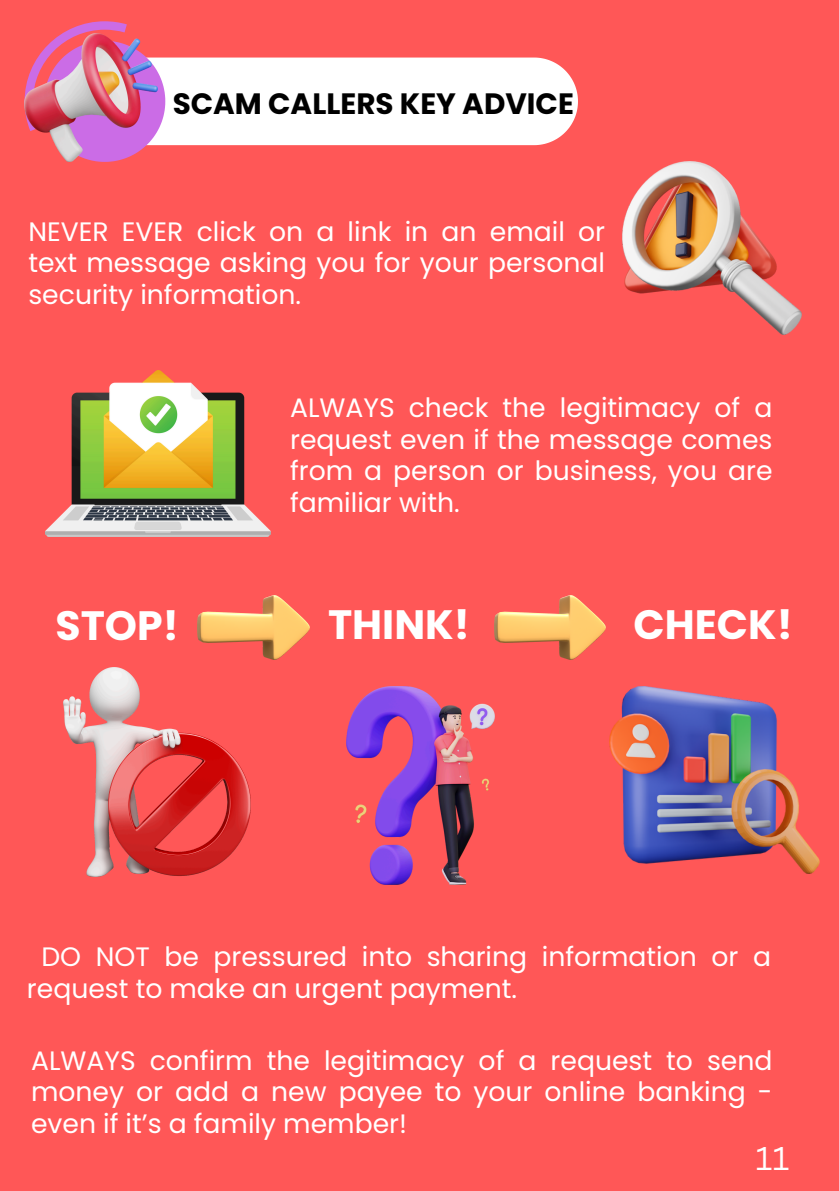
<style>
.page{position:relative;width:839px;height:1191px;background:#fff}
.page>*{position:absolute;margin:0;border:0;box-sizing:border-box;transform-origin:0 0}
.t1{font:700 41px "Poppins";color:#fff}
.t2{font:32px "Canva Sans";color:#fff}
.t3{font:700 29.4px "Poppins";color:#000}
.t4{font:26.6px/31.6px "Poppins";color:#fff;text-align:justify}
</style>
<div class="page">
<div style="left:0;top:0;width:838px;height:1191px;background:#ff5757"></div>
<div style="left:165px;top:58px;width:413px;height:87px;background:#fff"></div>
<svg style="left:61px;top:21px;width:104px;height:141px"></svg>
<img style="left:24px;top:34px;width:134px;height:127px">
<img style="left:622px;top:162px;width:179px;height:172px">
<img style="left:45px;top:370px;width:225px;height:167px">
<img style="left:63px;top:668px;width:188px;height:208px">
<img style="left:346px;top:686px;width:149px;height:198px">
<img style="left:609px;top:686px;width:210px;height:188px">
<img style="left:198px;top:595px;width:111px;height:65px">
<img style="left:494px;top:595px;width:111px;height:65px">
<p class="t3" style="left:173px;top:83px;width:402px">SCAM CALLERS KEY ADVICE</p>
<p class="t4" style="left:28px;top:215px;width:578px">NEVER EVER click on a link in an email or text message asking you for your personal security information.</p>
<h2 class="t4" style="left:290px;top:392px;width:484px">ALWAYS check the legitimacy of a request even if the message comes from a person or business, you are familiar with.</h2>
<p class="t1" style="left:55px;top:597px;width:125px">STOP!</p>
<p class="t1" style="left:328px;top:596px;width:143px">THINK!</p>
<p class="t1" style="left:633px;top:596px;width:161px">CHECK!</p>
<p class="t4" style="left:27px;top:941px;width:745px;text-indent:15px">DO NOT be pressured into sharing information or a request to make an urgent payment.</p>
<p class="t4" style="left:31px;top:1044px;width:743px">ALWAYS confirm the legitimacy of a request to send money or add a new payee to your online banking - even if it’s a family member!</p>
<p class="t2" style="left:755px;top:1136px;width:36px">11</p>
</div>
